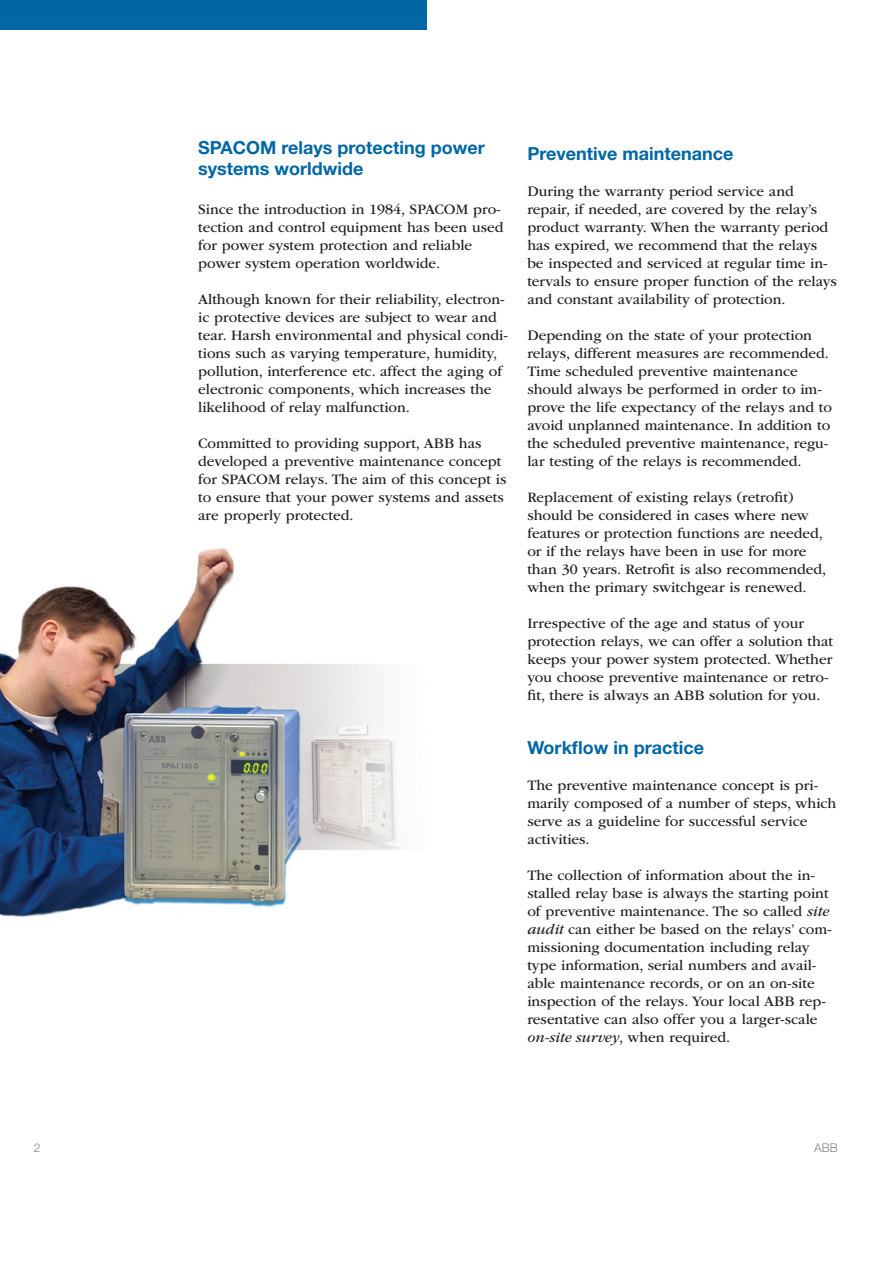
<style>
.page{position:relative;width:893px;height:1263px;background:#fff}
.page>*{position:absolute;margin:0;border:0;box-sizing:border-box;transform-origin:0 0}
.Subtitle_1_-_Body{font:700 18px/21px "Helvetica Neue LT Pro";color:#0067a5}
.Body_text{font:15px/18px "ITC Garamond Std";color:#231f20}
.t1{font:300 12px "Helvetica Neue LT Pro";color:#808285}
.s1{font-style:italic}
</style>
<div class="page">
<img style="left:0;top:548px;width:401px;height:369px">
<div style="left:0;top:0;width:426px;height:30px;background:#0067a5"></div>
<p class="Subtitle_1_-_Body" style="left:198px;top:137px;width:288px">SPACOM relays protecting power systems worldwide</p>
<p class="Body_text" style="left:198px;top:200px;width:307px">Since the introduction in 1984, SPACOM pro&shy;tection and control equipment has been used for power system protection and reliable power system operation worldwide.</p>
<p class="Body_text" style="left:198px;top:290px;width:311px">Although known for their reliability, electron&shy;ic protective devices are subject to wear and tear. Harsh environmental and physical condi&shy;tions such as varying temperature, humidity, pollution, interference etc. affect the aging of electronic components, which increases the likelihood of relay malfunction.</p>
<p class="Body_text" style="left:198px;top:434px;width:310px">Committed to providing support, ABB has developed a preventive maintenance concept for SPACOM relays. The aim of this concept is to ensure that your power systems and assets are properly protected.</p>
<p class="Subtitle_1_-_Body" style="left:527px;top:142px;width:208px">Preventive maintenance</p>
<p class="Body_text" style="left:527px;top:182px;width:311px">During the warranty period service and repair, if needed, are covered by the relay’s product warranty. When the warranty period has expired, we recommend that the relays be inspected and serviced at regular time in&shy;tervals to ensure proper function of the relays and constant availability of protection.</p>
<p class="Body_text" style="left:527px;top:326px;width:306px">Depending on the state of your protection relays, different measures are recommended.<br>Time scheduled preventive maintenance should always be performed in order to im&shy;prove the life expectancy of the relays and to avoid unplanned maintenance. In addition to the scheduled preventive maintenance, regu&shy;lar testing of the relays is recommended.</p>
<p class="Body_text" style="left:527px;top:488px;width:301px">Replacement of existing relays (retrofit) should be considered in cases where new features or protection functions are needed, or if the relays have been in use for more than 30 years. Retrofit is also recommended, when the primary switchgear is renewed.</p>
<p class="Body_text" style="left:527px;top:614px;width:307px">Irrespective of the age and status of your protection relays, we can offer a solution that keeps your power system protected. Whether you choose preventive maintenance or retro&shy;fit, there is always an ABB solution for you.</p>
<p class="Subtitle_1_-_Body" style="left:527px;top:736px;width:178px">Workflow in practice</p>
<p class="Body_text" style="left:527px;top:776px;width:311px">The preventive maintenance concept is pri&shy;marily composed of a number of steps, which serve as a guideline for successful service activities.</p>
<p class="Body_text" style="left:527px;top:866px;width:306px">The collection of information about the in&shy;stalled relay base is always the starting point of preventive maintenance. The so called <span class="s1">site audit</span> can either be based on the relays’ com&shy;missioning documentation including relay type information, serial numbers and avail&shy;able maintenance records, or on an on-site inspection of the relays. Your local ABB rep&shy;resentative can also offer you a larger-scale <span class="s1">on-site survey</span>, when required.</p>
<p class="t1" style="left:34px;top:1141px;width:8px">2</p>
<p class="t1" style="left:814px;top:1141px;width:25px">ABB</p>
</div>
